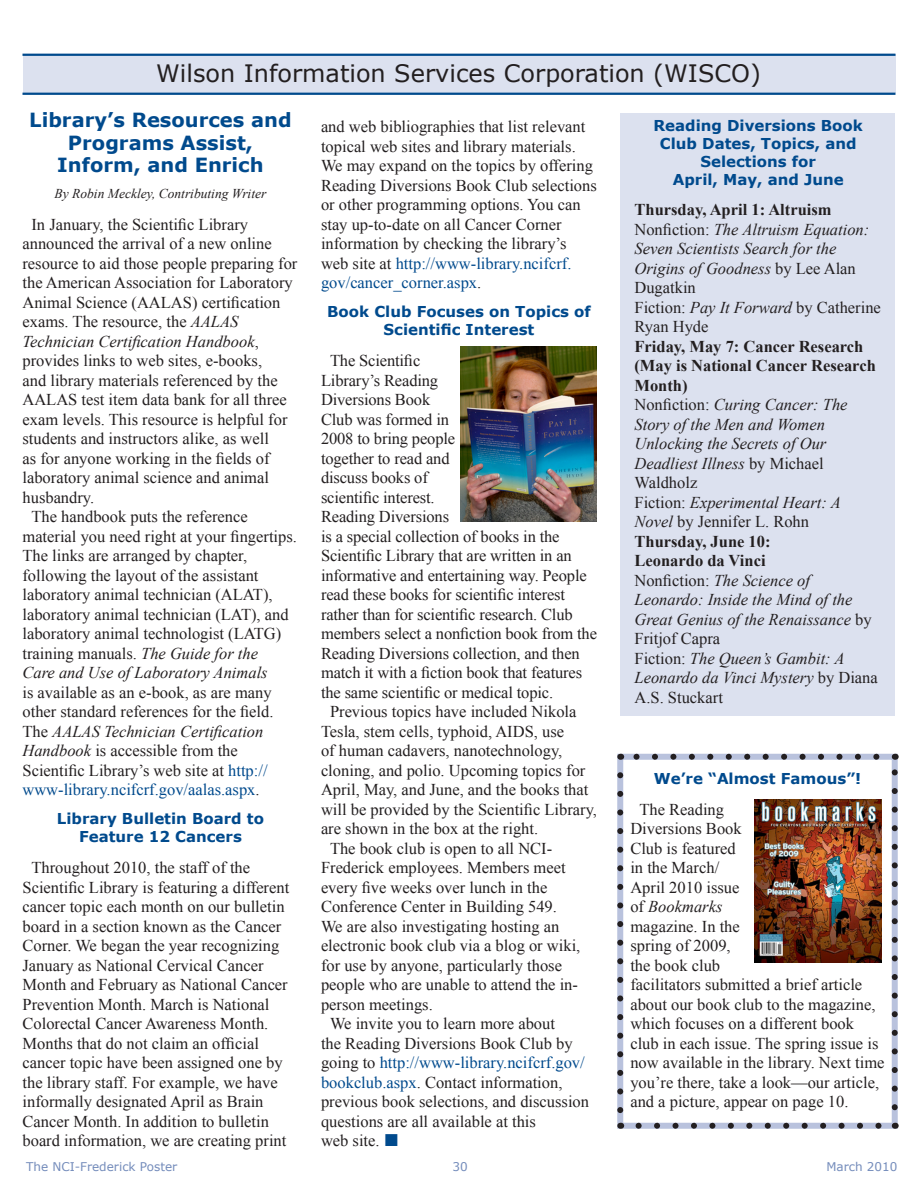
<style>
.page{position:relative;width:918px;height:1188px;background:#fff}
.page>*{position:absolute;margin:0;border:0;box-sizing:border-box;transform-origin:0 0}
._16pt_Section_Headin{font:24px "Verdana";color:#231f20}
.Heading_1__3_lines{font:700 19.5px/22.5px "Verdana";color:#004a8d;text-align:center}
.Main_Text{font:16.5px/19.5px "Times New Roman";color:#231f20}
.Main_Text-2{font:italic 16.5px/19.5px "Times New Roman";color:#231f20}
.Main_Text-3{font:700 16.5px/19.5px "Times New Roman";color:#231f20}
.SubHeading_2{font:700 15px/18px "Verdana";color:#004a8d;text-align:center}
.Byline{font:italic 13.5px "Times New Roman";color:#231f20}
.t1{font:12px "Verdana";color:#748cbb}
.s1{font-style:italic}
.s2{color:#004a8d}
.s3{font-style:normal}
</style>
<div class="page">
<div style="left:23px;top:55px;width:873px;height:38px;background:#dce1ef"></div>
<hr style="left:22px;top:93px;width:874px;height:2px;background:#004a8d">
<hr style="left:22px;top:54px;width:874px;height:2px;background:#004a8d">
<div style="left:620px;top:113px;width:275px;height:603px;background:#dce1ef"></div>
<img style="left:754px;top:799px;width:128px;height:164px">
<svg style="left:617px;top:775px;width:6px;height:342px;background:#969baf"></svg>
<svg style="left:639px;top:1123px;width:247px;height:6px"></svg>
<svg style="left:892px;top:766px;width:6px;height:341px;background:#969baf"></svg>
<svg style="left:629px;top:754px;width:247px;height:6px"></svg>
<img style="left:461px;top:346px;width:136px;height:176px">
<p class="_16pt_Section_Headin" style="left:156px;top:58px;width:606px">Wilson Information Services Corporation (WISCO)</p>
<p class="Heading_1__3_lines" style="left:29px;top:108px;width:264px">Library’s Resources and<br>Programs Assist,<br>Inform, and Enrich</p>
<p class="Byline" style="left:55px;top:184px;width:213px">By Robin Meckley, Contributing Writer</p>
<p class="Main_Text" style="left:22px;top:214px;width:276px;text-indent:9px">In January, the Scientific Library announced the arrival of a new online resource to aid those people preparing for the American Association for Laboratory Animal Science (AALAS) certification exams. The resource, the <span class="s1">AALAS Technician Certification Handbook</span>, provides links to web sites, e-books,<br>and library materials referenced by the AALAS test item data bank for all three exam levels. This resource is helpful for students and instructors alike, as well<br>as for anyone working in the fields of laboratory animal science and animal husbandry.</p>
<p class="Main_Text" style="left:22px;top:506px;width:276px;text-indent:9px">The handbook puts the reference material you need right at your fingertips.<br>The links are arranged by chapter, following the layout of the assistant laboratory animal technician (ALAT), laboratory animal technician (LAT), and laboratory animal technologist (LATG) training manuals. <span class="s1">The Guide for the<br>Care and Use of Laboratory Animals<br></span>is available as an e-book, as are many other standard references for the field.<br>The <span class="s1">AALAS Technician Certification Handbook</span> is accessible from the Scientific Library’s web site at <span class="s2">http:// www-library.ncifcrf.gov/aalas.aspx</span>.</p>
<p class="SubHeading_2" style="left:57px;top:809px;width:209px">Library Bulletin Board to<br>Feature 12 Cancers</p>
<p class="Main_Text" style="left:22px;top:857px;width:268px;text-indent:9px">Throughout 2010, the staff of the Scientific Library is featuring a different cancer topic each month on our bulletin board in a section known as the Cancer Corner. We began the year recognizing January as National Cervical Cancer Month and February as National Cancer Prevention Month. March is National Colorectal Cancer Awareness Month.<br>Months that do not claim an official cancer topic have been assigned one by the library staff. For example, we have informally designated April as Brain Cancer Month. In addition to bulletin board information, we are creating print</p>
<p class="SubHeading_2" style="left:654px;top:117px;width:211px">Reading Diversions Book<br>Club Dates, Topics, and<br>Selections for<br>April, May, and June</p>
<p class="Main_Text-3" style="left:634px;top:200px;width:199px">Thursday, April 1: Altruism</p>
<p class="Main_Text-2" style="left:634px;top:219px;width:236px"><span class="s3">Nonfiction:</span> The Altruism Equation:<br>Seven Scientists Search for the<br>Origins of Goodness <span class="s3">by Lee Alan<br>Dugatkin</span></p>
<p class="Main_Text" style="left:634px;top:297px;width:248px">Fiction: <span class="s1">Pay It Forward</span> by Catherine<br>Ryan Hyde</p>
<p class="Main_Text-3" style="left:634px;top:336px;width:243px">Friday, May 7: Cancer Research (May is National Cancer Research<br>Month)</p>
<p class="Main_Text-2" style="left:634px;top:395px;width:215px"><span class="s3">Nonfiction:</span> Curing Cancer: The<br>Story of the Men and Women<br>Unlocking the Secrets of Our<br>Deadliest Illness <span class="s3">by Michael<br>Waldholz</span></p>
<p class="Main_Text" style="left:634px;top:492px;width:208px">Fiction: <span class="s1">Experimental Heart: A<br>Novel</span> by Jennifer L. Rohn</p>
<p class="Main_Text-3" style="left:634px;top:531px;width:138px">Thursday, June 10:<br>Leonardo da Vinci</p>
<p class="Main_Text-2" style="left:634px;top:570px;width:239px"><span class="s3">Nonfiction:</span> The Science of<br>Leonardo: Inside the Mind of the<br>Great Genius of the Renaissance <span class="s3">by<br>Fritjof Capra</span></p>
<p class="Main_Text-2" style="left:634px;top:648px;width:245px"><span class="s3">Fiction:</span> The Queen’s Gambit: A<br>Leonardo da Vinci Mystery <span class="s3">by Diana<br>A.S. Stuckart</span></p>
<p class="Main_Text" style="left:321px;top:116px;width:277px">and web bibliographies that list relevant topical web sites and library materials.<br>We may expand on the topics by offering Reading Diversions Book Club selections or other programming options. You can stay up-to-date on all Cancer Corner information by checking the library’s web site at <span class="s2">http://www-library.ncifcrf. gov/cancer_corner.aspx</span>.</p>
<p class="SubHeading_2" style="left:327px;top:302px;width:265px">Book Club Focuses on Topics of<br>Scientific Interest</p>
<p class="Main_Text" style="left:321px;top:350px;width:278px;text-indent:9px">The Scientific<br>Library’s Reading<br>Diversions Book<br>Club was formed in<br>2008 to bring people<br>together to read and<br>discuss books of<br>scientific interest.<br>Reading Diversions<br>is a special collection of books in the<br>Scientific Library that are written in an informative and entertaining way. People read these books for scientific interest rather than for scientific research. Club members select a nonfiction book from the<br>Reading Diversions collection, and then match it with a fiction book that features the same scientific or medical topic.</p>
<p class="Main_Text" style="left:321px;top:701px;width:277px;text-indent:9px">Previous topics have included Nikola Tesla, stem cells, typhoid, AIDS, use<br>of human cadavers, nanotechnology, cloning, and polio. Upcoming topics for April, May, and June, and the books that will be provided by the Scientific Library, are shown in the box at the right.</p>
<p class="Main_Text" style="left:321px;top:838px;width:261px;text-indent:9px">The book club is open to all NCI-Frederick employees. Members meet every five weeks over lunch in the Conference Center in Building 549.<br>We are also investigating hosting an electronic book club via a blog or wiki, for use by anyone, particularly those people who are unable to attend the in&shy;person meetings.</p>
<p class="Main_Text" style="left:321px;top:1013px;width:270px;text-indent:9px">We invite you to learn more about<br>the Reading Diversions Book Club by going to <span class="s2">http://www-library.ncifcrf.gov/ bookclub.aspx</span>. Contact information, previous book selections, and discussion questions are all available at this<br>web site.</p>
<p class="SubHeading_2" style="left:654px;top:769px;width:209px">We’re “Almost Famous”!</p>
<p class="Main_Text" style="left:630px;top:799px;width:256px;text-indent:9px">The Reading<br>Diversions Book<br>Club is featured<br>in the March/<br>April 2010 issue<br>of <span class="s1">Bookmarks<br></span>magazine. In the<br>spring of 2009,<br>the book club<br>facilitators submitted a brief article about our book club to the magazine, which focuses on a different book club in each issue. The spring issue is now available in the library. Next time you’re there, take a look—our article, and a picture, appear on page 10.</p>
<p class="t1" style="left:26px;top:1159px;width:153px">The NCI-Frederick Poster</p>
<p class="t1" style="left:453px;top:1159px;width:17px">30</p>
<p class="t1" style="left:826px;top:1159px;width:73px">March 2010</p>
</div>
